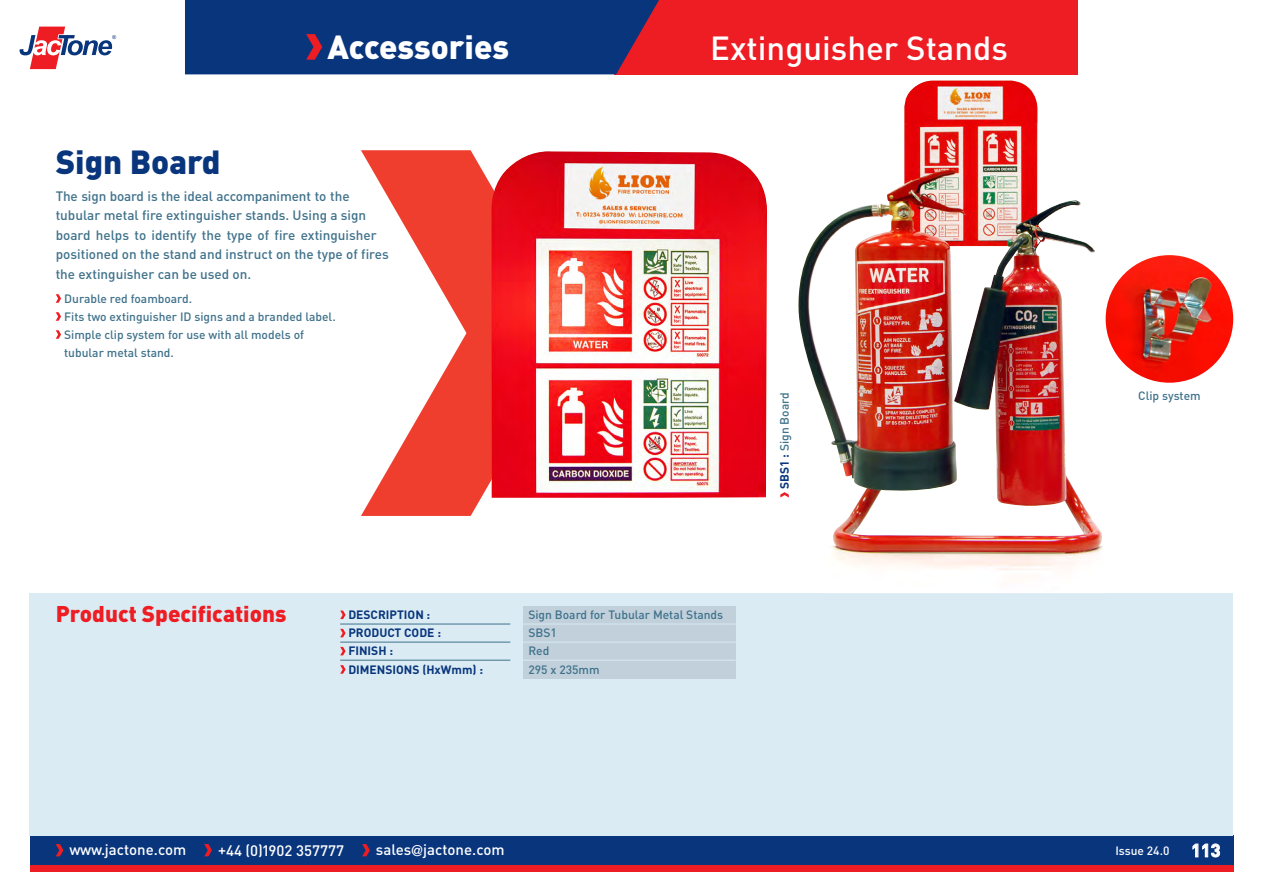
<style>
.page{position:relative;width:1263px;height:893px;background:#fff}
.page>*{position:absolute;margin:0;border:0;box-sizing:border-box;transform-origin:0 0}
.t1{font:500 33px "DIN";color:#fff}
.t2{font:900 33px "DIN";color:#fff}
.t3{font:900 33px "DIN";color:#08357c}
.t4{font:900 22.5px "DIN";color:#ee1d23}
.t5{font:500 15px "DIN";color:#fff}
.t6{font:500 13.5px/19.5px "DIN";color:#3f728b}
.t7{font:500 12px/18px "DIN";color:#3f728b}
.t8{font:700 12px/18.1px "DIN";color:#08357c}
.t9{font:500 12px "DIN";color:#fff}
.s1{font-weight:700;color:#08357c}
.s2{font-family:"Helvetica Neue"}
.s3{font-weight:700;font-size:18px}
</style>
<div class="page">
<div style="left:30px;top:836px;width:1203px;height:29px;background:#08357c"></div>
<div style="left:30px;top:865px;width:1203px;height:7px;background:#ee1d23"></div>
<svg style="left:20px;top:27px;width:96px;height:42px"></svg>
<div style="left:614px;top:0;width:464px;height:74px;background:#ee1d23"></div>
<div style="left:185px;top:0;width:474px;height:74px;background:#08357c"></div>
<svg style="left:361px;top:150px;width:130px;height:366px;fill:#ef3e2e"></svg>
<div style="left:30px;top:593px;width:1203px;height:243px;background:#daebf3"></div>
<svg style="left:56px;top:844px;width:7px;height:12px"></svg>
<svg style="left:204px;top:844px;width:8px;height:12px"></svg>
<svg style="left:362px;top:844px;width:8px;height:12px"></svg>
<svg style="left:56px;top:294px;width:5px;height:9px"></svg>
<svg style="left:56px;top:312px;width:5px;height:9px"></svg>
<svg style="left:56px;top:330px;width:5px;height:9px"></svg>
<hr style="left:340px;top:642px;width:170px;height:1px;background:#3f728b">
<hr style="left:340px;top:624px;width:170px;height:1px;background:#3f728b">
<hr style="left:340px;top:660px;width:170px;height:1px;background:#3f728b">
<svg style="left:340px;top:611px;width:6px;height:8px"></svg>
<svg style="left:340px;top:629px;width:6px;height:8px"></svg>
<svg style="left:340px;top:647px;width:6px;height:8px"></svg>
<svg style="left:340px;top:665px;width:6px;height:9px"></svg>
<div style="left:523px;top:606px;width:213px;height:72px;background:#c1d0db"></div>
<hr style="left:523px;top:624px;width:213px;height:1px;background:#daebf3">
<hr style="left:523px;top:642px;width:213px;height:1px;background:#daebf3">
<hr style="left:523px;top:660px;width:213px;height:1px;background:#daebf3">
<img style="left:798px;top:81px;width:305px;height:500px">
<img style="left:1106px;top:255px;width:127px;height:128px;border-radius:64px">
<img style="left:491px;top:151px;width:276px;height:347px">
<svg style="left:780px;top:492px;width:9px;height:5px"></svg>
<h1 class="t2" style="left:327px;top:25px;width:183px">Accessories</h1>
<h1 class="t3" style="left:56px;top:140px;width:166px">Sign Board</h1>
<p class="t6" style="left:56px;top:186px;width:335px">The sign board is the ideal accompaniment to the tubular metal fire extinguisher stands. Using a sign board helps to identify the type of fire extinguisher positioned on the stand and instruct on the type of fires the extinguisher can be used on.</p>
<p class="t7" style="left:64px;top:289px;width:273px">Durable red foamboard.<br>Fits two extinguisher ID signs and a branded label.<br>Simple clip system for use with all models of tubular metal stand.</p>
<h1 class="t1" style="left:710px;top:27px;width:299px">Extinguisher Stands</h1>
<p class="t7" style="left:775px;top:489px;width:98px;rotate:-90deg"><span class="s1">SBS1 :</span> Sign Board</p>
<p class="t7" style="left:1138px;top:386px;width:64px">Clip system</p>
<h2 class="t4" style="left:56px;top:599px;width:232px">Product Specifications</h2>
<p class="t8" style="left:348px;top:605px;width:136px">DESCRIPTION :<br>PRODUCT CODE :<br>FINISH :<br>DIMENSIONS (HxWmm) :</p>
<p class="t7" style="left:528px;top:605px;width:196px">Sign Board for Tubular Metal Stands<br>SBS1<br>Red<br>295 x 235mm</p>
<p class="t5" style="left:70px;top:840px;width:118px">www.jactone.com</p>
<p class="t5" style="left:218px;top:841px;width:128px">+44 (0)1902 357777</p>
<p class="t5" style="left:376px;top:840px;width:130px">sales<span class="s2">@</span>jactone.com</p>
<p class="t9" style="left:1115px;top:842px;width:107px">Issue 24.0 <span class="s3">113</span></p>
</div>
